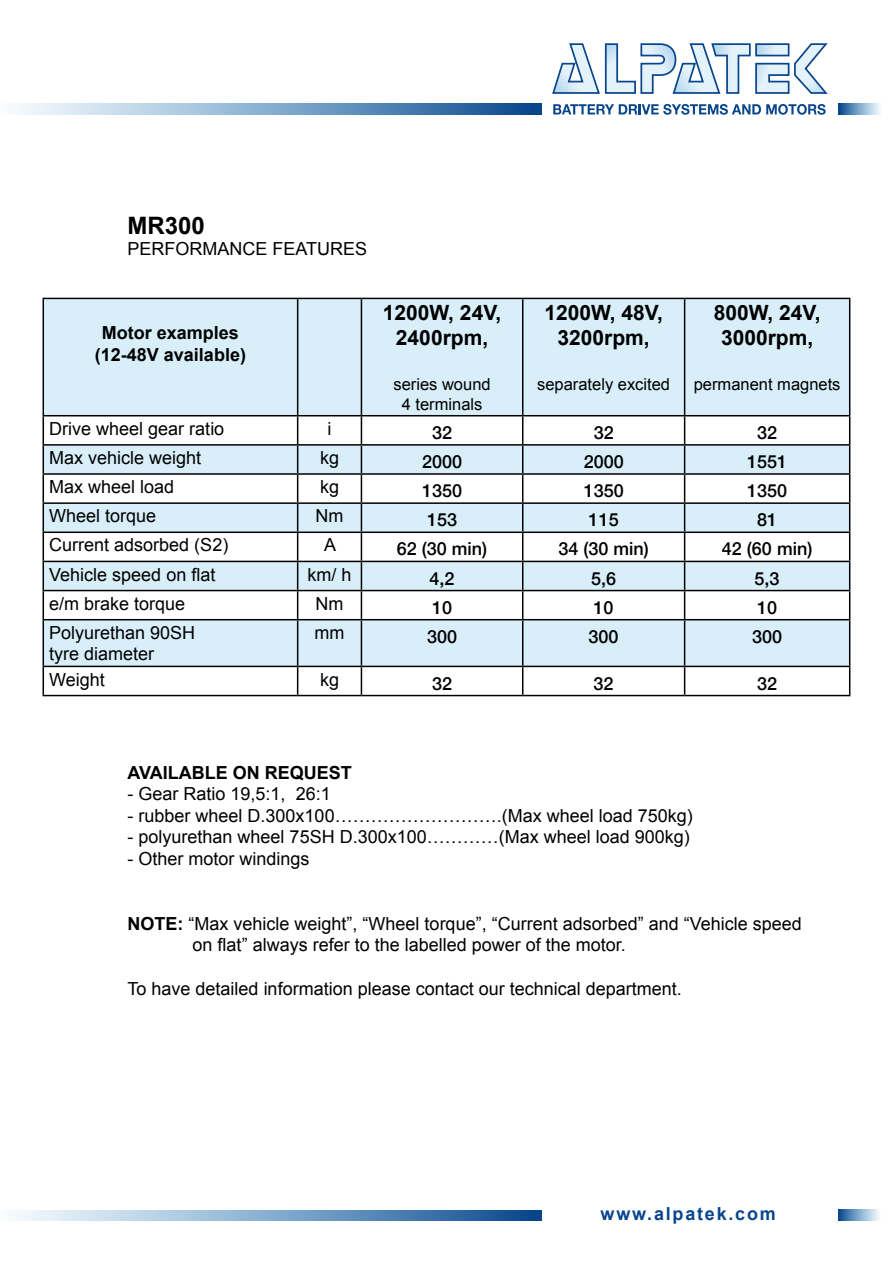
<style>
.page{position:relative;width:893px;height:1263px;background:#fff}
.page>*{position:absolute;margin:0;border:0;box-sizing:border-box;transform-origin:0 0}
.t1{font:700 24px "Arial";color:#000}
.t2{font:700 21px/25.2px "Arial";color:#000;text-align:center}
.t3{font:18px/21.6px "Arial";color:#000}
.t4{font:500 18px "Helvetica Neue";color:#000}
.t5{font:700 18px/21.6px "Arial";color:#000;text-align:center}
.t6{font:700 18px "Arial";letter-spacing:.1em;color:#09458b}
.t7{font:16.5px/19.8px "Arial";color:#000;text-align:center}
.s1{font-weight:700}
</style>
<div class="page">
<svg style="left:552px;top:43px;width:276px;height:51px"></svg>
<svg style="left:553px;top:104px;width:273px;height:11px"></svg>
<svg style="left:17px;top:104px;width:524px;height:10px;background:#80a6ca"></svg>
<svg style="left:839px;top:104px;width:41px;height:11px"></svg>
<svg style="left:17px;top:1210px;width:524px;height:11px;background:#80a6ca"></svg>
<svg style="left:838px;top:1210px;width:41px;height:11px"></svg>
<svg style="left:44px;top:299px;width:805px;height:367px;fill:#d8effa"></svg>
<hr style="left:43px;top:298px;width:255px;height:1px;background:#000">
<hr style="left:43px;top:299px;width:1px;height:116px;background:#000">
<hr style="left:298px;top:298px;width:63px;height:1px;background:#000">
<hr style="left:297px;top:299px;width:1px;height:116px;background:#000">
<hr style="left:361px;top:298px;width:162px;height:1px;background:#000">
<hr style="left:361px;top:299px;width:1px;height:116px;background:#000">
<hr style="left:523px;top:298px;width:162px;height:1px;background:#000">
<hr style="left:522px;top:299px;width:1px;height:116px;background:#000">
<hr style="left:685px;top:298px;width:165px;height:1px;background:#000">
<hr style="left:684px;top:299px;width:1px;height:116px;background:#000">
<hr style="left:849px;top:299px;width:1px;height:116px;background:#000">
<hr style="left:43px;top:415px;width:255px;height:1px;background:#000">
<hr style="left:298px;top:415px;width:63px;height:1px;background:#000">
<hr style="left:361px;top:415px;width:162px;height:1px;background:#000">
<hr style="left:523px;top:415px;width:162px;height:1px;background:#000">
<hr style="left:685px;top:415px;width:165px;height:1px;background:#000">
<hr style="left:43px;top:444px;width:255px;height:2px;background:#000">
<hr style="left:298px;top:444px;width:63px;height:2px;background:#000">
<hr style="left:361px;top:444px;width:162px;height:2px;background:#000">
<hr style="left:523px;top:444px;width:162px;height:2px;background:#000">
<hr style="left:685px;top:444px;width:165px;height:2px;background:#000">
<hr style="left:43px;top:473px;width:255px;height:2px;background:#000">
<hr style="left:298px;top:473px;width:63px;height:2px;background:#000">
<hr style="left:361px;top:473px;width:162px;height:2px;background:#000">
<hr style="left:523px;top:473px;width:162px;height:2px;background:#000">
<hr style="left:685px;top:473px;width:165px;height:2px;background:#000">
<hr style="left:43px;top:502px;width:255px;height:2px;background:#000">
<hr style="left:298px;top:502px;width:63px;height:2px;background:#000">
<hr style="left:361px;top:502px;width:162px;height:2px;background:#000">
<hr style="left:523px;top:502px;width:162px;height:2px;background:#000">
<hr style="left:685px;top:502px;width:165px;height:2px;background:#000">
<hr style="left:43px;top:531px;width:255px;height:2px;background:#000">
<hr style="left:298px;top:531px;width:63px;height:2px;background:#000">
<hr style="left:361px;top:531px;width:162px;height:2px;background:#000">
<hr style="left:523px;top:531px;width:162px;height:2px;background:#000">
<hr style="left:685px;top:531px;width:165px;height:2px;background:#000">
<hr style="left:43px;top:561px;width:255px;height:1px;background:#000">
<hr style="left:298px;top:561px;width:63px;height:1px;background:#000">
<hr style="left:361px;top:561px;width:162px;height:1px;background:#000">
<hr style="left:523px;top:561px;width:162px;height:1px;background:#000">
<hr style="left:685px;top:561px;width:165px;height:1px;background:#000">
<hr style="left:43px;top:590px;width:255px;height:1px;background:#000">
<svg style="left:43px;top:416px;width:1px;height:203px"></svg>
<hr style="left:298px;top:590px;width:63px;height:1px;background:#000">
<svg style="left:297px;top:416px;width:1px;height:203px"></svg>
<hr style="left:361px;top:590px;width:162px;height:1px;background:#000">
<svg style="left:361px;top:416px;width:1px;height:203px"></svg>
<hr style="left:523px;top:590px;width:162px;height:1px;background:#000">
<svg style="left:522px;top:416px;width:1px;height:203px"></svg>
<hr style="left:685px;top:590px;width:165px;height:1px;background:#000">
<svg style="left:684px;top:416px;width:1px;height:203px"></svg>
<svg style="left:849px;top:416px;width:1px;height:203px"></svg>
<hr style="left:43px;top:619px;width:255px;height:1px;background:#000">
<hr style="left:43px;top:620px;width:1px;height:46px;background:#000">
<hr style="left:298px;top:619px;width:63px;height:1px;background:#000">
<hr style="left:297px;top:620px;width:1px;height:46px;background:#000">
<hr style="left:361px;top:619px;width:162px;height:1px;background:#000">
<hr style="left:361px;top:620px;width:1px;height:46px;background:#000">
<hr style="left:523px;top:619px;width:162px;height:1px;background:#000">
<hr style="left:522px;top:620px;width:1px;height:46px;background:#000">
<hr style="left:685px;top:619px;width:165px;height:1px;background:#000">
<hr style="left:684px;top:620px;width:1px;height:46px;background:#000">
<hr style="left:849px;top:620px;width:1px;height:46px;background:#000">
<hr style="left:43px;top:666px;width:255px;height:1px;background:#000">
<svg style="left:43px;top:667px;width:1px;height:28px"></svg>
<hr style="left:298px;top:666px;width:63px;height:1px;background:#000">
<svg style="left:297px;top:667px;width:1px;height:28px"></svg>
<hr style="left:361px;top:666px;width:162px;height:1px;background:#000">
<svg style="left:361px;top:667px;width:1px;height:28px"></svg>
<hr style="left:523px;top:666px;width:162px;height:1px;background:#000">
<svg style="left:522px;top:667px;width:1px;height:28px"></svg>
<hr style="left:685px;top:666px;width:165px;height:1px;background:#000">
<svg style="left:684px;top:667px;width:1px;height:28px"></svg>
<svg style="left:849px;top:667px;width:1px;height:28px"></svg>
<hr style="left:43px;top:695px;width:255px;height:1px;background:#000">
<hr style="left:298px;top:695px;width:63px;height:1px;background:#000">
<hr style="left:361px;top:695px;width:162px;height:1px;background:#000">
<hr style="left:523px;top:695px;width:162px;height:1px;background:#000">
<hr style="left:685px;top:695px;width:165px;height:1px;background:#000">
<h1 class="t1" style="left:128px;top:209px;width:79px">MR300</h1>
<p class="t3" style="left:128px;top:238px;width:241px">PERFORMANCE FEATURES</p>
<p class="t5" style="left:95px;top:323px;width:153px">Motor examples (12-48V available)</p>
<p class="t2" style="left:383px;top:300px;width:120px">1200W, 24V,<br>2400rpm,</p>
<p class="t7" style="left:393px;top:374px;width:99px">series wound<br>4 terminals</p>
<p class="t2" style="left:544px;top:300px;width:120px">1200W, 48V,<br>3200rpm,</p>
<p class="t7" style="left:537px;top:374px;width:134px">separately excited</p>
<p class="t2" style="left:714px;top:300px;width:108px">800W, 24V,<br>3000rpm,</p>
<p class="t7" style="left:694px;top:374px;width:148px">permanent magnets</p>
<p class="t3" style="left:49px;top:418px;width:177px">Drive wheel gear ratio</p>
<p class="t3" style="left:328px;top:418px;width:5px">i</p>
<p class="t4" style="left:432px;top:418px;width:22px">32</p>
<p class="t4" style="left:594px;top:418px;width:22px">32</p>
<p class="t4" style="left:757px;top:418px;width:22px">32</p>
<p class="t3" style="left:49px;top:447px;width:154px">Max vehicle weight</p>
<p class="t3" style="left:320px;top:447px;width:21px">kg</p>
<p class="t4" style="left:422px;top:447px;width:42px">2000</p>
<p class="t4" style="left:584px;top:447px;width:42px">2000</p>
<p class="t4" style="left:747px;top:447px;width:42px">1551</p>
<p class="t3" style="left:49px;top:476px;width:127px">Max wheel load</p>
<p class="t3" style="left:320px;top:476px;width:21px">kg</p>
<p class="t4" style="left:422px;top:476px;width:42px">1350</p>
<p class="t4" style="left:584px;top:476px;width:42px">1350</p>
<p class="t4" style="left:747px;top:476px;width:42px">1350</p>
<p class="t3" style="left:49px;top:505px;width:109px">Wheel torque</p>
<p class="t3" style="left:316px;top:505px;width:29px">Nm</p>
<p class="t4" style="left:427px;top:505px;width:32px">153</p>
<p class="t4" style="left:589px;top:505px;width:32px">115</p>
<p class="t4" style="left:757px;top:505px;width:22px">81</p>
<p class="t3" style="left:49px;top:534px;width:181px">Current adsorbed (S2)</p>
<p class="t3" style="left:324px;top:534px;width:14px">A</p>
<p class="t4" style="left:397px;top:535px;width:92px">62 (30 min)</p>
<p class="t4" style="left:558px;top:535px;width:92px">34 (30 min)</p>
<p class="t4" style="left:722px;top:535px;width:92px">42 (60 min)</p>
<p class="t3" style="left:49px;top:564px;width:168px">Vehicle speed on flat</p>
<p class="t3" style="left:307px;top:564px;width:46px">km/ h</p>
<p class="t4" style="left:430px;top:564px;width:27px">4,2</p>
<p class="t4" style="left:591px;top:564px;width:27px">5,6</p>
<p class="t4" style="left:755px;top:564px;width:27px">5,3</p>
<p class="t3" style="left:49px;top:593px;width:138px">e/m brake torque</p>
<p class="t3" style="left:315px;top:593px;width:29px">Nm</p>
<p class="t4" style="left:432px;top:593px;width:22px">10</p>
<p class="t4" style="left:594px;top:593px;width:22px">10</p>
<p class="t4" style="left:757px;top:593px;width:22px">10</p>
<p class="t3" style="left:49px;top:622px;width:148px">Polyurethan 90SH tyre diameter</p>
<p class="t3" style="left:314px;top:622px;width:31px">mm</p>
<p class="t4" style="left:427px;top:622px;width:32px">300</p>
<p class="t4" style="left:589px;top:622px;width:32px">300</p>
<p class="t4" style="left:752px;top:622px;width:32px">300</p>
<p class="t3" style="left:49px;top:669px;width:57px">Weight</p>
<p class="t3" style="left:320px;top:669px;width:21px">kg</p>
<p class="t4" style="left:432px;top:669px;width:22px">32</p>
<p class="t4" style="left:594px;top:669px;width:22px">32</p>
<p class="t4" style="left:757px;top:669px;width:22px">32</p>
<p class="t5" style="left:128px;top:762px;width:226px">AVAILABLE ON REQUEST</p>
<p class="t3" style="left:128px;top:783px;width:205px">- Gear Ratio 19,5:1, 26:1</p>
<p class="t3" style="left:128px;top:805px;width:567px">- rubber wheel D.300x100……………………….(Max wheel load 750kg)</p>
<p class="t3" style="left:128px;top:826px;width:564px">- polyurethan wheel 75SH D.300x100…………(Max wheel load 900kg)</p>
<p class="t3" style="left:128px;top:848px;width:184px">- Other motor windings</p>
<p class="t3" style="left:193px;top:913px;width:611px;text-indent:-65px"><span class="s1">NOTE:</span> “Max vehicle weight”, “Wheel torque”, “Current adsorbed” and “Vehicle speed on flat” always refer to the labelled power of the motor.</p>
<p class="t3" style="left:128px;top:978px;width:556px">To have detailed information please contact our technical department.</p>
<p class="t6" style="left:601px;top:1201px;width:177px">www.alpatek.com</p>
</div>
